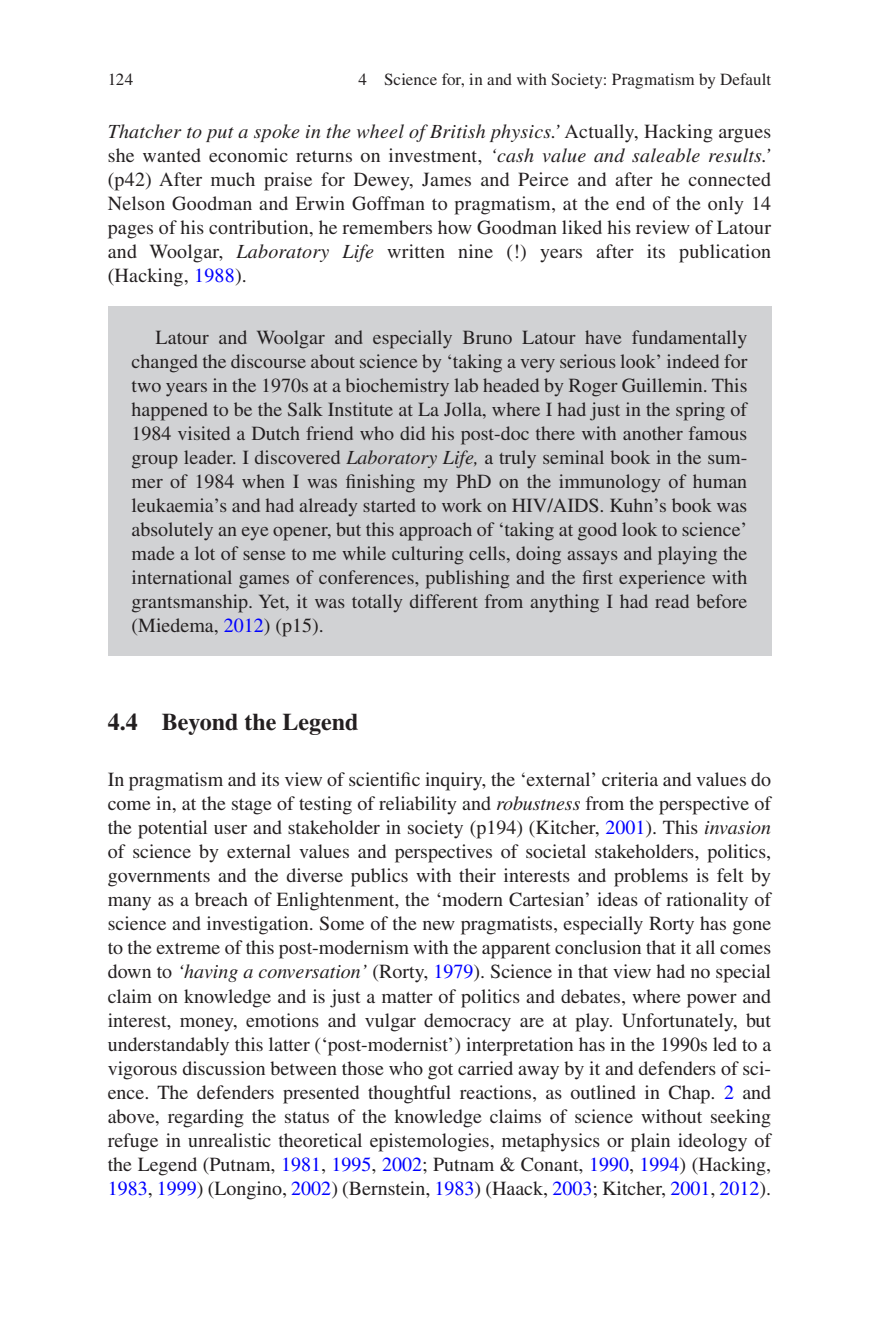
<style>
.page{position:relative;width:879px;height:1333px;background:#fff}
.page>*{position:absolute;margin:0;border:0;box-sizing:border-box;transform-origin:0 0}
.t1{font:700 24px "Times LT Std";color:#231f20}
.t2{font:20px/24px "Times LT Std";color:#231f20;text-align:justify}
.t3{font:17px "Times LT Std Roman 2";letter-spacing:.005em;color:#231f20}
.t4{font:17px "Times LT Std";color:#231f20}
.s1{font-style:italic}
.s2{color:#00f}
</style>
<div class="page">
<div style="left:108px;top:306px;width:663px;height:349px;background:#d1d2d4"></div>
<p class="t3" style="left:359px;top:70px;width:414px">4 Science for, in and with Society: Pragmatism by Default</p>
<p class="t4" style="left:108px;top:70px;width:27px">124</p>
<p class="t2" style="left:108px;top:119px;width:665px"><span class="s1">Thatcher to put a spoke in the wheel of British physics.’</span> Actually, Hacking argues she wanted economic returns on investment, <span class="s1">‘cash value and saleable results.’ </span>(p42) After much praise for Dewey, James and Peirce and after he connected Nelson Goodman and Erwin Goffman to pragmatism, at the end of the only 14 pages of his contribution, he remembers how Goodman liked his review of Latour and Woolgar, <span class="s1">Laboratory Life</span> written nine (!) years after its publication (Hacking, <span class="s2">1988</span>).</p>
<p class="t2" style="left:132px;top:325px;width:617px;text-indent:24px">Latour and Woolgar and especially Bruno Latour have fundamentally changed the discourse about science by ‘taking a very serious look’ indeed for two years in the 1970s at a biochemistry lab headed by Roger Guillemin. This happened to be the Salk Institute at La Jolla, where I had just in the spring of 1984 visited a Dutch friend who did his post-doc there with another famous group leader. I discovered <span class="s1">Laboratory Life,</span> a truly seminal book in the sum&shy;mer of 1984 when I was finishing my PhD on the immunology of human leukaemia’s and had already started to work on HIV/AIDS. Kuhn’s book was absolutely an eye opener, but this approach of ‘taking at good look to science’ made a lot of sense to me while culturing cells, doing assays and playing the international games of conferences, publishing and the first experience with grantsmanship. Yet, it was totally different from anything I had read before (Miedema, <span class="s2">2012</span>) (p15).</p>
<p class="t1" style="left:108px;top:708px;width:252px">4.4 Beyond the Legend</p>
<p class="t2" style="left:108px;top:767px;width:665px">In pragmatism and its view of scientific inquiry, the ‘external’ criteria and values do come in, at the stage of testing of reliability and <span class="s1">robustness</span> from the perspective of the potential user and stakeholder in society (p194) (Kitcher, <span class="s2">2001</span>). This <span class="s1">invasion </span>of science by external values and perspectives of societal stakeholders, politics, governments and the diverse publics with their interests and problems is felt by many as a breach of Enlightenment, the ‘modern Cartesian’ ideas of rationality of science and investigation. Some of the new pragmatists, especially Rorty has gone to the extreme of this post-modernism with the apparent conclusion that it all comes down to <span class="s1">‘having a conversation’</span> (Rorty, <span class="s2">1979</span>). Science in that view had no special claim on knowledge and is just a matter of politics and debates, where power and interest, money, emotions and vulgar democracy are at play. Unfortunately, but understandably this latter (‘post-modernist’) interpretation has in the 1990s led to a vigorous discussion between those who got carried away by it and defenders of sci&shy;ence. The defenders presented thoughtful reactions, as outlined in Chap. <span class="s2">2</span> and above, regarding the status of the knowledge claims of science without seeking refuge in unrealistic theoretical epistemologies, metaphysics or plain ideology of the Legend (Putnam, <span class="s2">1981</span>, <span class="s2">1995</span>, <span class="s2">2002</span>; Putnam &amp; Conant, <span class="s2">1990</span>, <span class="s2">1994</span>) (Hacking, <span class="s2">1983</span>, <span class="s2">1999</span>) (Longino, <span class="s2">2002</span>) (Bernstein, <span class="s2">1983</span>) (Haack, <span class="s2">2003</span>; Kitcher, <span class="s2">2001</span>, <span class="s2">2012</span>).</p>
</div>
